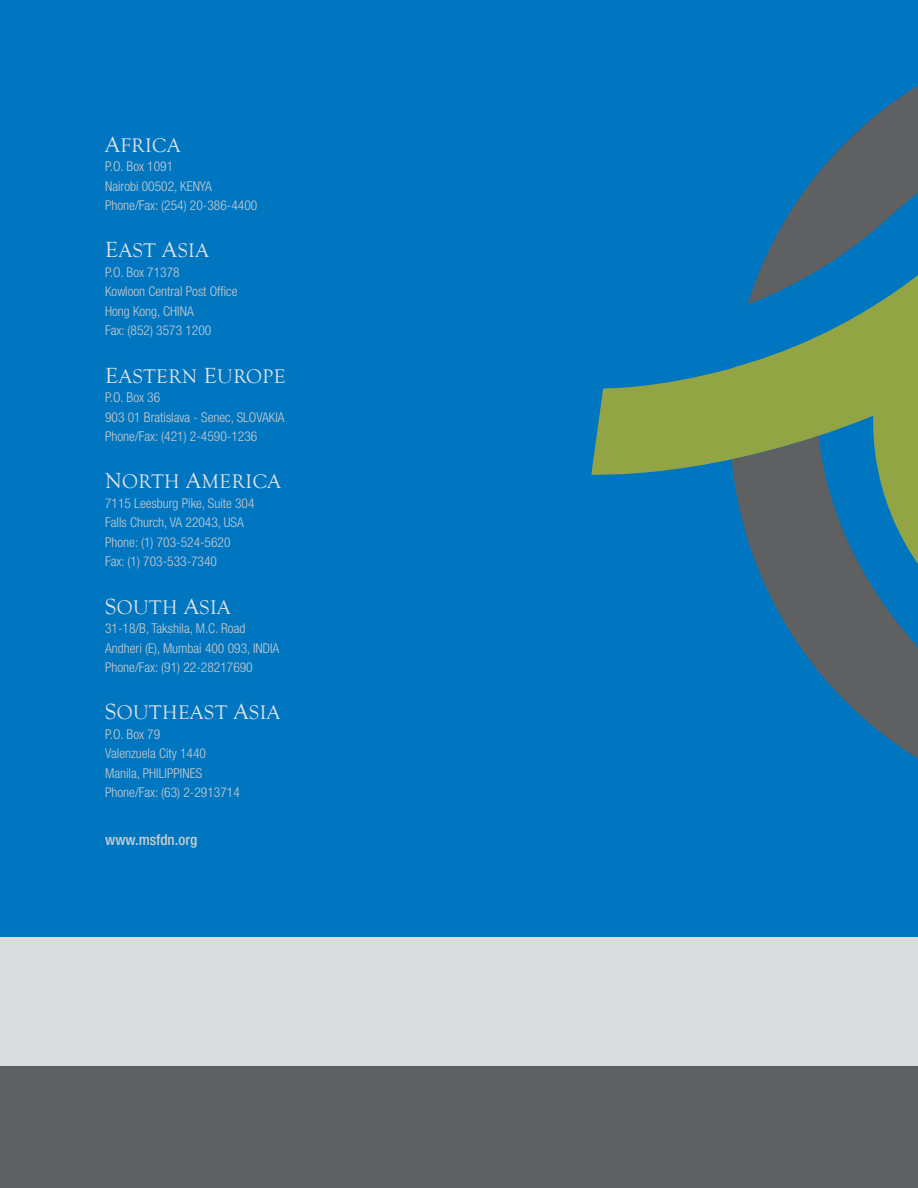
<style>
.page{position:relative;width:918px;height:1188px;background:#fff}
.page>*{position:absolute;margin:0;border:0;box-sizing:border-box;transform-origin:0 0}
.t1{font:20.25px "Goudy Old Style T";letter-spacing:.02em;color:#e3e4e5}
.t2{font:500 condensed 15px "Helvetica Neue LT";color:#cbccce}
.t3{font:300 condensed 13.5px/19.5px "Helvetica Neue LT";color:#cbccce}
.s1{font-size:22.5px}
</style>
<div class="page">
<div style="left:0;top:0;width:918px;height:939px;background:#0076c0"></div>
<svg style="left:591px;top:368px;width:327px;height:570px"></svg>
<svg style="left:732px;top:85px;width:186px;height:731px"></svg>
<div style="left:0;top:1059px;width:918px;height:129px;background:#5f6062"></div>
<div style="left:0;top:938px;width:918px;height:128px;background:#dbdcde"></div>
<h1 class="t1" style="left:105px;top:134px;width:77px"><span class="s1">A</span>FRICA</h1>
<p class="t3" style="left:105px;top:157px;width:154px">P.O. Box 1091<br>Nairobi 00502, KENYA<br>Phone/Fax: (254) 20-386-4400</p>
<h1 class="t1" style="left:105px;top:239px;width:105px"><span class="s1">E</span>AST <span class="s1">A</span>SIA</h1>
<p class="t3" style="left:105px;top:262px;width:134px">P.O. Box 71378<br>Kowloon Central Post Office<br>Hong Kong, CHINA<br>Fax: (852) 3573 1200</p>
<h1 class="t1" style="left:105px;top:365px;width:182px"><span class="s1">E</span>ASTERN <span class="s1">E</span>UROPE</h1>
<p class="t3" style="left:105px;top:388px;width:181px">P.O. Box 36<br>903 01 Bratislava - Senec, SLOVAKIA<br>Phone/Fax: (421) 2-4590-1236</p>
<h1 class="t1" style="left:105px;top:470px;width:177px"><span class="s1">N</span>ORTH <span class="s1">A</span>MERICA</h1>
<p class="t3" style="left:105px;top:493px;width:151px">7115 Leesburg Pike, Suite 304<br>Falls Church, VA 22043, USA<br>Phone: (1) 703-524-5620<br>Fax: (1) 703-533-7340</p>
<h1 class="t1" style="left:105px;top:596px;width:127px"><span class="s1">S</span>OUTH <span class="s1">A</span>SIA</h1>
<p class="t3" style="left:105px;top:619px;width:176px">31-18/B, Takshila, M.C. Road<br>Andheri (E), Mumbai 400 093, INDIA<br>Phone/Fax: (91) 22-28217690</p>
<h1 class="t1" style="left:105px;top:701px;width:177px"><span class="s1">S</span>OUTHEAST <span class="s1">A</span>SIA</h1>
<p class="t3" style="left:105px;top:724px;width:136px">P.O. Box 79<br>Valenzuela City 1440<br>Manila, PHILIPPINES<br>Phone/Fax: (63) 2-2913714</p>
<p class="t2" style="left:105px;top:830px;width:94px">www.msfdn.org</p>
</div>
